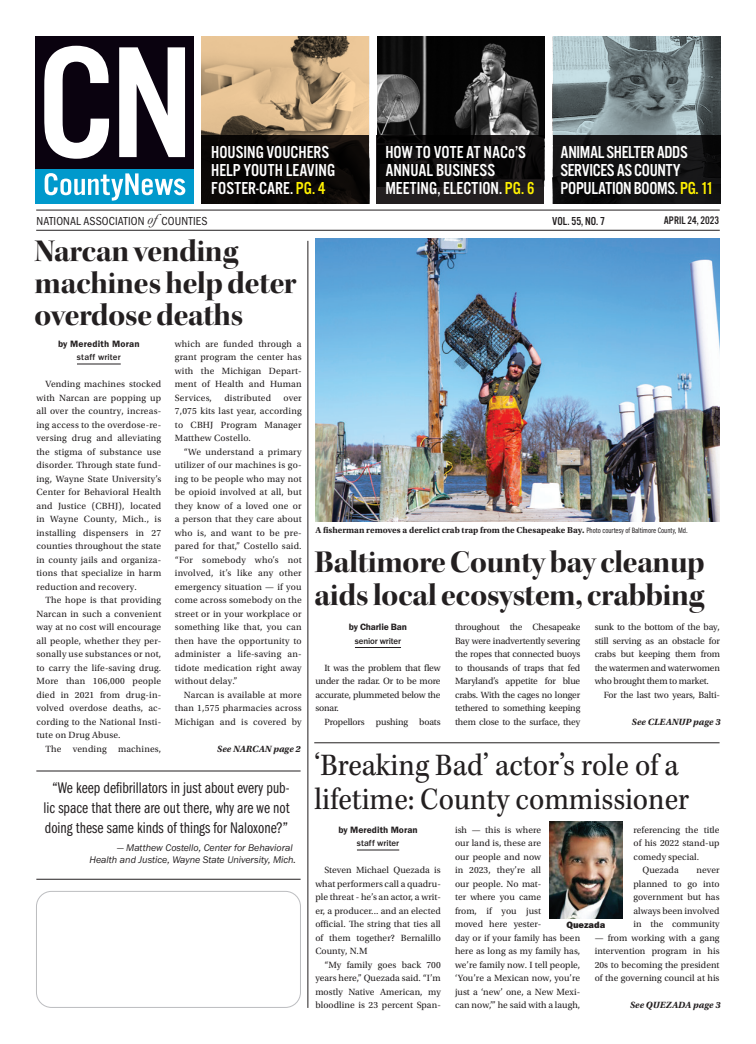
<style>
.page{position:relative;width:756px;height:1044px;background:#fff}
.page>*{position:absolute;margin:0;border:0;box-sizing:border-box;transform-origin:0 0}
.NEW_CN_Bodytext{font:32px/32px "Kepler Std Bold Disp";letter-spacing:-.01em;color:#231f20}
.NEW_CN_Bodytext-2{font:32px/34px "Kepler Std";color:#231f20;scale:.93 1}
.t1{font:18px/18px "Alternate Got No 3 D";color:#fff}
.t2{font:18px/18px "Alternate Got No 3 D";letter-spacing:-.02em;color:#fff}
.NEW_CN_Quoteout{font:16px/20px "Franklin Gothic URW Com Boo";color:#231f20;text-align:center}
.t3{font:12px "Franklin Gothic URW Cond";letter-spacing:.01em;color:#231f20}
.t4{font:12px "Alternate Got No 3 D";color:#231f20}
.t5{font:11.4px "Alternate Got No 3 D";color:#231f20}
.NEW_CN_Quoteout-2{font:10px/11.5px "Franklin Gothic URW Boo Ita";color:#231f20}
.NEW_CN_Bodytext-3{font:9.5px/13.5px "Utopia Std";letter-spacing:.005em;color:#231f20;text-align:justify}
.NEW_CN_Bodytext-4{font:9.5px "Utopia Std";letter-spacing:-.015em;color:#231f20}
.t6{font:italic 700 9.5px "Utopia Std";letter-spacing:.005em;color:#231f20}
.NEW_CN_Bodytext-5{font:9.5px "Franklin Gothic URW Dem";letter-spacing:.005em;color:#231f20}
.NEW_CN_Bodytext-6{font:9.5px "Franklin Gothic URW Dem";letter-spacing:-.015em;color:#231f20}
.t7{font:9.5px "Franklin Gothic URW Hea";color:#231f20}
.NEW_CN_Bodytext-7{font:700 9px "Utopia Std";color:#231f20}
.NEW_CN_Bodytext-8{font:500 9px "Franklin Gothic URW";letter-spacing:.005em;color:#231f20}
.NEW_CN_Bodytext-9{font:500 9px "Franklin Gothic URW";letter-spacing:-.015em;color:#231f20}
.s1{color:#fff101}
.s2{font-family:"Baskerville";font-style:italic;font-size:15px}
.s3{font-family:"Franklin Gothic URW Com Boo";font-weight:400;font-size:8px}
</style>
<div class="page">
<hr style="left:36px;top:210px;width:684px;height:1px;background:#231f20">
<div style="left:36px;top:36px;width:158px;height:163px;background:#0a020f"></div>
<svg style="left:44px;top:46px;width:141px;height:113px"></svg>
<div style="left:36px;top:169px;width:158px;height:35px;background:#09c"></div>
<svg style="left:45px;top:173px;width:140px;height:28px"></svg>
<hr style="left:36px;top:230px;width:684px;height:1px;background:#231f20">
<hr style="left:308px;top:241px;width:1px;height:767px;background:#231f20">
<div style="left:36px;top:891px;width:265px;height:117px;border:1px solid #bcbdc0;border-radius:15px"></div>
<hr style="left:314px;top:743px;width:406px;height:1px;background:#231f20">
<hr style="left:355px;top:647px;width:46px;height:1px;background:#231f20">
<img style="left:315px;top:238px;width:405px;height:284px">
<hr style="left:357px;top:850px;width:42px;height:1px;background:#231f20">
<svg style="left:553px;top:36px;width:167px;height:99px;background:#7d8d91"></svg>
<img style="left:377px;top:36px;width:168px;height:150px">
<svg style="left:201px;top:36px;width:168px;height:99px;background:#c3a57d"></svg>
<svg style="left:377px;top:135px;width:167px;height:69px;background:#100e0f"></svg>
<svg style="left:201px;top:135px;width:168px;height:69px;background:#0a0706"></svg>
<div style="left:553px;top:135px;width:167px;height:69px;background:linear-gradient(to right,#0e0e0f,#141415)"></div>
<hr style="left:36px;top:771px;width:265px;height:1px;background:#231f20">
<hr style="left:36px;top:879px;width:265px;height:1px;background:#231f20">
<hr style="left:77px;top:364px;width:44px;height:1px;background:#231f20">
<img style="left:549px;top:821px;width:74px;height:98px">
<p class="t1" style="left:211px;top:144px;width:119px">HOUSING VOUCHERS</p>
<p class="t1" style="left:211px;top:162px;width:125px">HELP YOUTH LEAVING</p>
<p class="t1" style="left:211px;top:180px;width:116px">FOSTER-CARE. <span class="s1">PG. 4</span></p>
<p class="t1" style="left:385px;top:144px;width:151px">HOW TO VOTE AT NACo’S<br>ANNUAL BUSINESS<br>MEETING, ELECTION. <span class="s1">PG. 6</span></p>
<p class="t2" style="left:561px;top:144px;width:129px">ANIMAL SHELTER ADDS<br>SERVICES AS COUNTY</p>
<p class="t2" style="left:561px;top:180px;width:154px">POPULATION BOOMS. <span class="s1">PG. 11</span></p>
<p class="t3" style="left:36px;top:212px;width:173px">NATIONAL ASSOCIATION <span class="s2">of</span>COUNTIES</p>
<p class="t4" style="left:552px;top:214px;width:54px">VOL. 55, NO. 7</p>
<p class="t5" style="left:664px;top:214px;width:57px">APRIL 24, 2023</p>
<p class="NEW_CN_Bodytext" style="left:35px;top:235px;width:264px">Narcan vending machines help deter overdose deaths</p>
<p class="NEW_CN_Bodytext-5" style="left:58px;top:337px;width:83px">by Meredith Moran</p>
<p class="NEW_CN_Bodytext-8" style="left:77px;top:351px;width:45px">staff writer</p>
<p class="NEW_CN_Bodytext-3" style="left:36px;top:377px;width:126px;text-indent:9px">Vending machines stocked with Narcan are popping up all over the country, increas&shy;ing access to the overdose-re&shy;versing drug and alleviating the stigma of substance use disorder. Through state fund&shy;ing, Wayne State University’s Center for Behavioral Health and Justice (CBHJ), located in Wayne County, Mich., is installing dispensers in 27 counties throughout the state in county jails and organiza&shy;tions that specialize in harm reduction and recovery.</p>
<p class="NEW_CN_Bodytext-3" style="left:36px;top:593px;width:126px;text-indent:9px">The hope is that providing Narcan in such a convenient way at no cost will encourage all people, whether they per&shy;sonally use substances or not, to carry the life-saving drug.<br>More than 106,000 people died in 2021 from drug-in&shy;volved overdose deaths, ac&shy;cording to the National Insti&shy;tute on Drug Abuse.</p>
<p class="NEW_CN_Bodytext-3" style="left:45px;top:742px;width:117px">The vending machines,</p>
<p class="t6" style="left:217px;top:743px;width:85px">See NARCAN page 2</p>
<p class="NEW_CN_Quoteout" style="left:43px;top:777px;width:248px">“We keep defibrillators in just about every pub&shy;lic space that there are out there, why are we not doing these same kinds of things for Naloxone?”</p>
<p class="NEW_CN_Quoteout-2" style="left:90px;top:842px;width:208px;text-indent:28px">— Matthew Costello, Center for Behavioral<br>Health and Justice, Wayne State University, Mich.</p>
<p class="NEW_CN_Bodytext-3" style="left:175px;top:337px;width:128px">which are funded through a grant program the center has with the Michigan Depart&shy;ment of Health and Human Services,</p>
<p class="NEW_CN_Bodytext-3" style="left:224px;top:391px;width:48px">distributed</p>
<p class="NEW_CN_Bodytext-3" style="left:175px;top:391px;width:128px;text-indent:109px">over 7,075 kits last year, according to CBHJ Program Manager Matthew Costello.</p>
<p class="NEW_CN_Bodytext-3" style="left:175px;top:445px;width:128px;text-indent:9px">“We understand a primary utilizer of our machines is go&shy;ing to be people who may not be opioid involved at all, but they know of a loved one or a person that they care about who is, and want to be pre&shy;pared for that,” Costello said. “For somebody who’s not involved, it’s like any other emergency situation — if you come across somebody on the street or in your workplace or something like that, you can then have the opportunity to administer a life-saving an&shy;tidote medication right away without delay.”</p>
<p class="NEW_CN_Bodytext-3" style="left:175px;top:688px;width:128px;text-indent:9px">Narcan is available at more than 1,575 pharmacies across Michigan and is covered by</p>
<p class="NEW_CN_Bodytext-7" style="left:315px;top:525px;width:374px">A fisherman removes a derelict crab trap from the Chesapeake Bay. <span class="s3">Photo courtesy of Baltimore County, Md.</span></p>
<p class="NEW_CN_Bodytext" style="left:315px;top:546px;width:392px;line-height:33px">Baltimore County bay cleanup aids local ecosystem, crabbing</p>
<p class="NEW_CN_Bodytext-6" style="left:349px;top:621px;width:60px">by Charlie Ban</p>
<p class="NEW_CN_Bodytext-9" style="left:355px;top:635px;width:48px">senior writer</p>
<p class="NEW_CN_Bodytext-3" style="left:315px;top:661px;width:127px;text-indent:9px">It was the problem that flew under the radar. Or to be more accurate, plummeted below the sonar.</p>
<p class="NEW_CN_Bodytext-4" style="left:324px;top:716px;width:118px">Propellors pushing boats</p>
<p class="NEW_CN_Bodytext-3" style="left:455px;top:620px;width:127px">throughout the Chesapeake Bay were inadvertently severing the ropes that connected buoys to thousands of traps that fed Maryland’s appetite for blue crabs. With the cages no longer tethered to something keeping them close to the surface, they</p>
<p class="NEW_CN_Bodytext-3" style="left:595px;top:620px;width:127px">sunk to the bottom of the bay, still serving as an obstacle for crabs but keeping them from the watermen and waterwomen who brought them to market.</p>
<p class="NEW_CN_Bodytext-4" style="left:604px;top:689px;width:118px">For the last two years, Balti-</p>
<p class="t6" style="left:632px;top:716px;width:90px">See CLEANUP page 3</p>
<p class="NEW_CN_Bodytext-2" style="left:315px;top:749px;width:404px">‘Breaking Bad’ actor’s role of a lifetime: County commissioner</p>
<p class="NEW_CN_Bodytext-5" style="left:338px;top:823px;width:81px">by Meredith Moran</p>
<p class="NEW_CN_Bodytext-8" style="left:357px;top:837px;width:44px">staff writer</p>
<p class="NEW_CN_Bodytext-3" style="left:315px;top:863px;width:127px;text-indent:9px">Steven Michael Quezada is what performers call a quadru&shy;ple threat - he’s an actor, a writ&shy;er, a producer... and an elected official. The string that ties all of them together? Bernalillo County, N.M</p>
<p class="NEW_CN_Bodytext-3" style="left:315px;top:958px;width:127px;text-indent:9px">“My family goes back 700 years here,” Quezada said. “I’m mostly Native American, my bloodline is 23 percent Span-</p>
<p class="NEW_CN_Bodytext-3" style="left:455px;top:823px;width:127px;text-align:left">ish — this is where<br>our land is, these are<br>our people and now<br>in 2023, they’re all<br>our people. No mat-<br>ter where you came<br>from, if you just<br>moved here yester-<br>day or if your family has been here as long as my family has, we’re family now. I tell people, ‘You’re a Mexican now, you’re just a ‘new’ one, a New Mexi&shy;can now,’” he said with a laugh,</p>
<p class="NEW_CN_Bodytext-3" style="left:634px;top:823px;width:88px">referencing the title of his 2022 stand-up comedy special.</p>
<p class="NEW_CN_Bodytext-3" style="left:643px;top:863px;width:38px">Quezada</p>
<p class="NEW_CN_Bodytext-3" style="left:634px;top:863px;width:88px;text-indent:63px">never planned to go into government but has always been involved in the community</p>
<p class="NEW_CN_Bodytext-3" style="left:595px;top:931px;width:126px">— from working with a gang intervention program in his 20s to becoming the president of the governing council at his</p>
<p class="t7" style="left:566px;top:918px;width:41px">Quezada</p>
<p class="t6" style="left:630px;top:999px;width:92px">See QUEZADA page 3</p>
</div>
